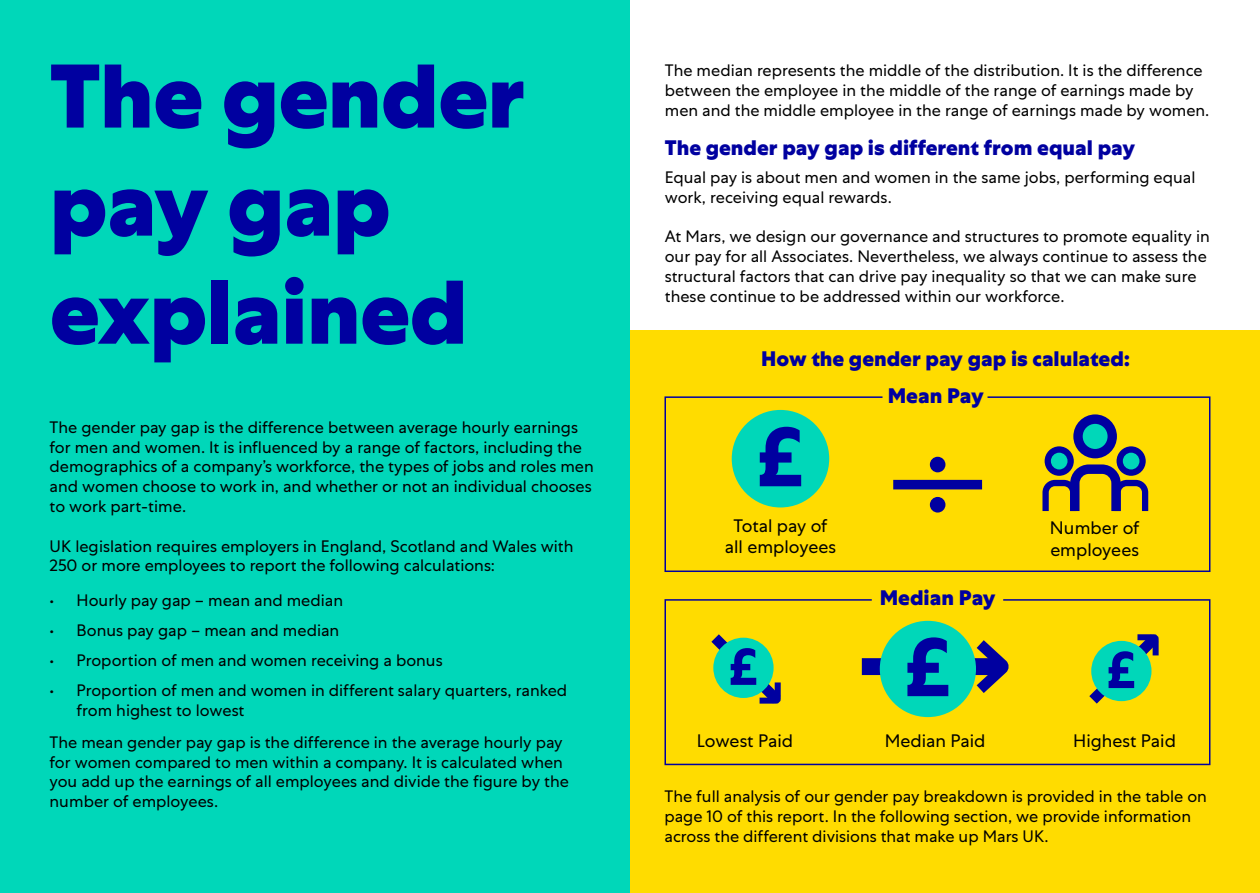
<style>
.page{position:relative;width:1260px;height:893px;background:#fff}
.page>*{position:absolute;margin:0;border:0;box-sizing:border-box;transform-origin:0 0}
.t1{font:800 90px/108px "Mars Centra";letter-spacing:-.01em;color:#0000a0}
.t2{font:800 21px/36.5px "Mars Centra";color:#0000a0}
.t3{font:18px/21.6px "Mars Centra";color:#000;text-align:center}
.t4{font:16.5px/19.8px "Mars Centra";color:#000}
</style>
<div class="page">
<div style="left:629px;top:330px;width:631px;height:562px;background:#ffdc00"></div>
<div style="left:0;top:0;width:630px;height:892px;background:#00d7b9"></div>
<svg style="left:664px;top:396px;width:547px;height:176px"></svg>
<svg style="left:1042px;top:414px;width:106px;height:97px"></svg>
<svg style="left:893px;top:480px;width:89px;height:9px"></svg>
<div style="left:930px;top:457px;width:15px;height:15px;background:#0000a0;border-radius:50%"></div>
<div style="left:930px;top:497px;width:15px;height:15px;background:#0000a0;border-radius:50%"></div>
<svg style="left:664px;top:599px;width:547px;height:167px"></svg>
<h1 class="t1" style="left:50px;top:44px;width:477px">The gender pay gap explained</h1>
<p class="t4" style="left:665px;top:60px;width:546px">The median represents the middle of the distribution. It is the difference between the employee in the middle of the range of earnings made by men and the middle employee in the range of earnings made by women.</p>
<p class="t2" style="left:665px;top:129px;width:472px">The gender pay gap is different from equal pay</p>
<p class="t4" style="left:665px;top:167px;width:532px">Equal pay is about men and women in the same jobs, performing equal work, receiving equal rewards.</p>
<p class="t4" style="left:665px;top:226px;width:547px">At Mars, we design our governance and structures to promote equality in our pay for all Associates. Nevertheless, we always continue to assess the structural factors that can drive pay inequality so that we can make sure these continue to be addressed within our workforce.</p>
<p class="t2" style="left:888px;top:341px;width:244px;text-indent:-127px">How the gender pay gap is calulated:<br>Mean Pay</p>
<p class="t4" style="left:50px;top:417px;width:546px">The gender pay gap is the difference between average hourly earnings for men and women. It is influenced by a range of factors, including the demographics of a company’s workforce, the types of jobs and roles men and women choose to work in, and whether or not an individual chooses to work part-time.</p>
<p class="t4" style="left:50px;top:536px;width:525px">UK legislation requires employers in England, Scotland and Wales with<br>250 or more employees to report the following calculations:</p>
<p class="t4" style="left:50px;top:590px;width:295px">• Hourly pay gap – mean and median</p>
<p class="t4" style="left:50px;top:620px;width:291px">• Bonus pay gap – mean and median</p>
<p class="t4" style="left:50px;top:650px;width:395px">• Proportion of men and women receiving a bonus</p>
<p class="t4" style="left:77px;top:680px;width:492px;text-indent:-27px">• Proportion of men and women in different salary quarters, ranked from highest to lowest</p>
<p class="t4" style="left:50px;top:732px;width:521px">The mean gender pay gap is the difference in the average hourly pay for women compared to men within a company. It is calculated when you add up the earnings of all employees and divide the figure by the number of employees.</p>
<p class="t3" style="left:725px;top:514px;width:113px">Total pay of all employees</p>
<p class="t2" style="left:880px;top:580px;width:117px">Median Pay</p>
<p class="t3" style="left:1050px;top:517px;width:91px;text-align:left">Number of employees</p>
<p class="t3" style="left:697px;top:729px;width:98px">Lowest Paid</p>
<p class="t3" style="left:885px;top:729px;width:102px">Median Paid</p>
<p class="t3" style="left:1073px;top:729px;width:104px">Highest Paid</p>
<p class="t4" style="left:664px;top:786px;width:544px">The full analysis of our gender pay breakdown is provided in the table on page 10 of this report. In the following section, we provide information across the different divisions that make up Mars UK.</p>
</div>
